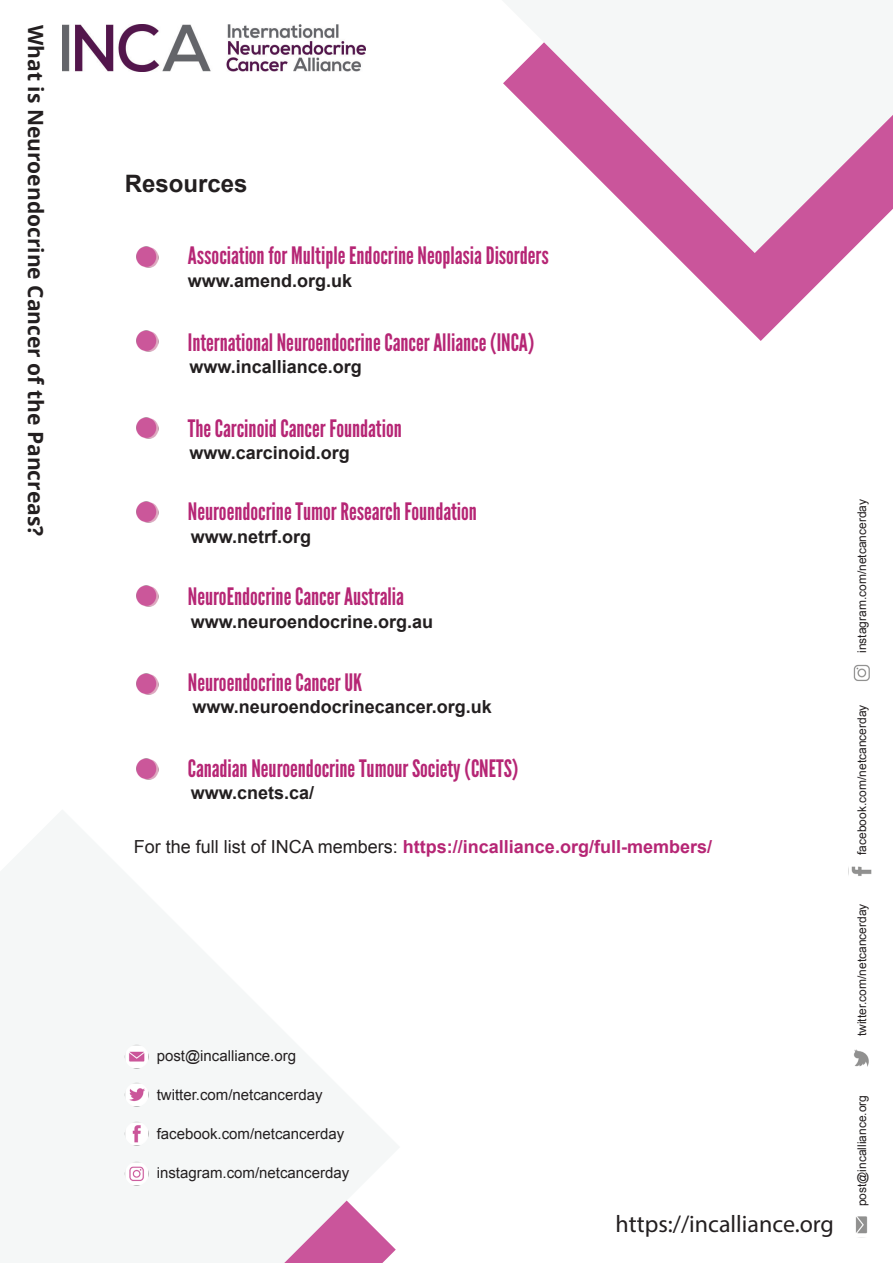
<style>
.page{position:relative;width:893px;height:1263px;background:#fff}
.page>*{position:absolute;margin:0;border:0;box-sizing:border-box;transform-origin:0 0}
.t1{font:24px "League Gothic";color:#b62675}
.t2{font:24px "Myriad Pro";color:#231f20}
.t3{font:700 24px "Arial";color:#231f20}
.t4{font:700 21px "Open Sans";color:#231f20}
.t5{font:700 18px "Arial";color:#231f20}
.t6{font:700 18px "Arial";color:#b62675}
.t7{font:15px "Arial";color:#231f20}
.t8{font:12px "Arial";color:#231f20}
.s1{font-weight:400;color:#231f20}
</style>
<div class="page">
<svg style="left:673px;top:253px;width:176px;height:88px"></svg>
<svg style="left:503px;top:42px;width:390px;height:211px;fill:#f5f7f7"></svg>
<svg style="left:124px;top:1055px;width:272px;height:208px;fill:#f5f7f7"></svg>
<img style="left:62px;top:25px;width:303px;height:46px">
<img style="left:855px;top:1216px;width:13px;height:18px">
<img style="left:854px;top:1049px;width:15px;height:18px">
<img style="left:851px;top:866px;width:21px;height:10px">
<img style="left:853px;top:664px;width:17px;height:17px">
<img style="left:137px;top:247px;width:21px;height:20px">
<img style="left:137px;top:331px;width:21px;height:20px">
<img style="left:137px;top:418px;width:21px;height:20px">
<img style="left:137px;top:501px;width:21px;height:21px">
<img style="left:137px;top:585px;width:21px;height:21px">
<img style="left:137px;top:673px;width:21px;height:21px">
<img style="left:137px;top:758px;width:21px;height:21px">
<img style="left:125px;top:1161px;width:24px;height:24px">
<img style="left:125px;top:1121px;width:24px;height:24px">
<img style="left:125px;top:1083px;width:24px;height:23px">
<img style="left:125px;top:1044px;width:24px;height:24px">
<p class="t4" style="left:50px;top:25px;width:513px;rotate:90deg">What is Neuroendocrine Cancer of the Pancreas?</p>
<p class="t3" style="left:125px;top:167px;width:124px">Resources</p>
<p class="t1" style="left:188px;top:241px;width:362px">Association for Multiple Endocrine Neoplasia Disorders</p>
<p class="t5" style="left:188px;top:268px;width:166px">www.amend.org.uk</p>
<p class="t1" style="left:188px;top:328px;width:348px">International Neuroendocrine Cancer Alliance (INCA)</p>
<p class="t5" style="left:189px;top:355px;width:174px">www.incalliance.org</p>
<p class="t1" style="left:188px;top:414px;width:215px">The Carcinoid Cancer Foundation</p>
<p class="t5" style="left:189px;top:441px;width:162px">www.carcinoid.org</p>
<p class="t1" style="left:188px;top:498px;width:291px">Neuroendocrine Tumor Research Foundation</p>
<p class="t5" style="left:191px;top:525px;width:122px">www.netrf.org</p>
<p class="t1" style="left:188px;top:582px;width:218px">NeuroEndocrine Cancer Australia</p>
<p class="t5" style="left:191px;top:609px;width:244px">www.neuroendocrine.org.au</p>
<p class="t1" style="left:188px;top:668px;width:176px">Neuroendocrine Cancer UK</p>
<p class="t5" style="left:192px;top:694px;width:301px">www.neuroendocrinecancer.org.uk</p>
<p class="t1" style="left:188px;top:754px;width:332px">Canadian Neuroendocrine Tumour Society (CNETS)</p>
<p class="t5" style="left:191px;top:781px;width:125px">www.cnets.ca/</p>
<p class="t6" style="left:134px;top:835px;width:580px"><span class="s1">For the full list of INCA members:</span> https://incalliance.org/full-members/</p>
<p class="t7" style="left:157px;top:1046px;width:141px">post@incalliance.org</p>
<p class="t7" style="left:157px;top:1085px;width:167px">twitter.com/netcancerday</p>
<p class="t7" style="left:157px;top:1124px;width:189px">facebook.com/netcancerday</p>
<p class="t7" style="left:157px;top:1163px;width:194px">instagram.com/netcancerday</p>
<p class="t2" style="left:616px;top:1209px;width:220px">https://incalliance.org</p>
<p class="t8" style="left:854px;top:653px;width:156px;rotate:-90deg">instagram.com/netcancerday</p>
<p class="t8" style="left:854px;top:855px;width:152px;rotate:-90deg">facebook.com/netcancerday</p>
<p class="t8" style="left:854px;top:1036px;width:134px;rotate:-90deg">twitter.com/netcancerday</p>
<p class="t8" style="left:854px;top:1206px;width:113px;rotate:-90deg">post@incalliance.org</p>
</div>
